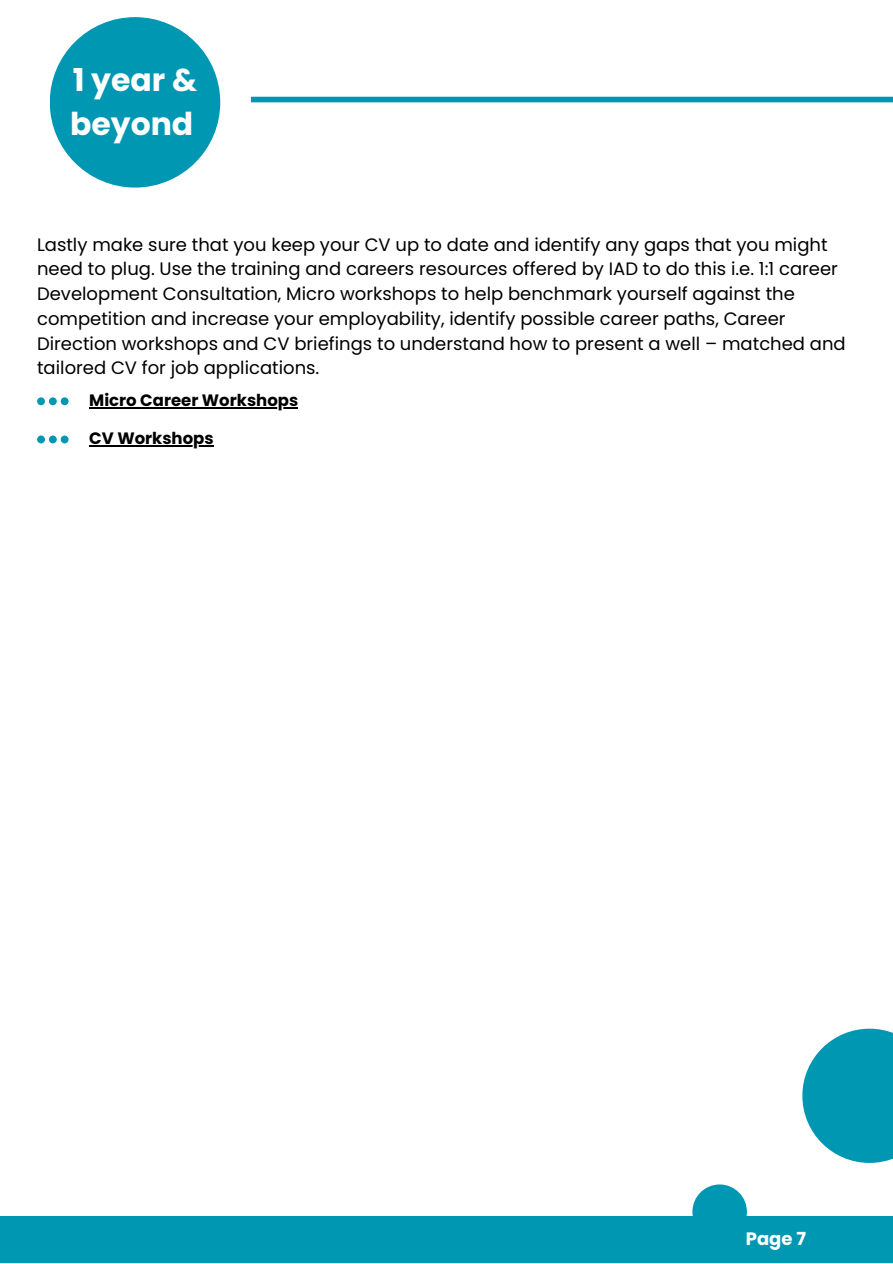
<style>
.page{position:relative;width:893px;height:1264px;background:#fff}
.page>*{position:absolute;margin:0;border:0;box-sizing:border-box;transform-origin:0 0}
.t1{font:700 31.5px/43.8px "Poppins";color:#fff}
.t2{font:18px/24.8px "Poppins";color:#000}
.t3{font:700 18px "Poppins";color:#fff}
.t4{font:700 16.5px "Poppins";color:#000}
</style>
<div class="page">
<div style="left:251px;top:97px;width:641px;height:5px;background:#0097b2"></div>
<div style="left:0;top:1216px;width:892px;height:46px;background:#0097b2"></div>
<div style="left:50px;top:17px;width:170px;height:170px;background:#0097b2;border-radius:50%"></div>
<div style="left:692px;top:1184px;width:54px;height:54px;background:#0097b2;border-radius:50%"></div>
<svg style="left:802px;top:1028px;width:90px;height:134px"></svg>
<hr style="left:89px;top:407px;width:209px;height:1px;background:#000">
<hr style="left:89px;top:445px;width:125px;height:1px;background:#000">
<svg style="left:37px;top:397px;width:32px;height:8px"></svg>
<svg style="left:37px;top:435px;width:32px;height:8px"></svg>
<h1 class="t1" style="left:70px;top:58px;width:129px">1 year &amp; beyond</h1>
<p class="t2" style="left:37px;top:232px;width:810px">Lastly make sure that you keep your CV up to date and identify any gaps that you might need to plug. Use the training and careers resources offered by IAD to do this i.e. 1:1 career Development Consultation, Micro workshops to help benchmark yourself against the competition and increase your employability, identify possible career paths, Career Direction workshops and CV briefings to understand how to present a well – matched and tailored CV for job applications.</p>
<p class="t4" style="left:89px;top:388px;width:210px">Micro Career Workshops</p>
<p class="t4" style="left:89px;top:426px;width:126px">CV Workshops</p>
<p class="t3" style="left:745px;top:1225px;width:62px">Page 7</p>
</div>
